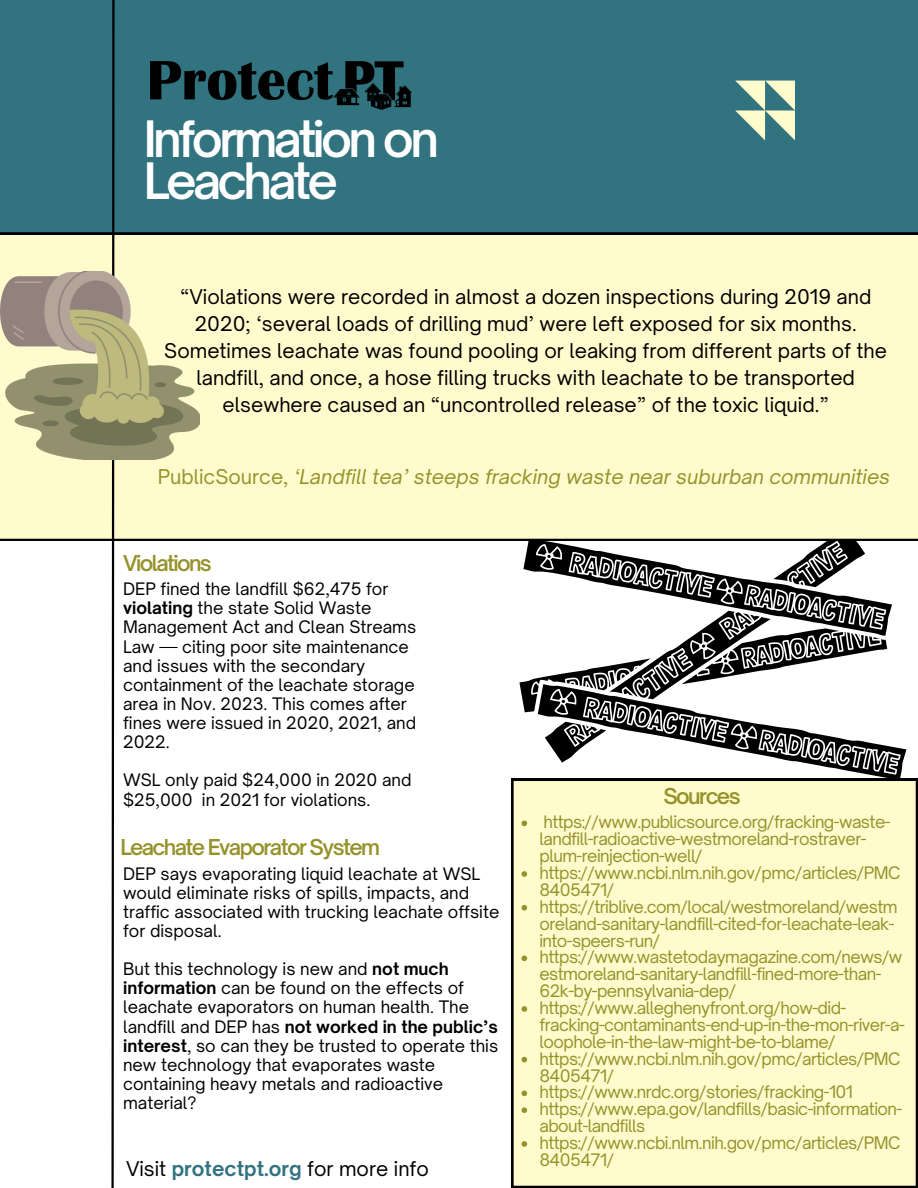
<style>
.page{position:relative;width:918px;height:1188px;background:#fff}
.page>*{position:absolute;margin:0;border:0;box-sizing:border-box;transform-origin:0 0}
.t1{font:600 48px/42.3px "Open Sauce One";letter-spacing:-.075em;color:#fff}
.t2{font:600 21px "Open Sauce One";letter-spacing:-.075em;color:#96922b}
.t3{font:19.5px/27px "Open Sauce One";color:#000001;text-align:center}
.t4{font:italic 19.5px "Open Sauce One";color:#96922b}
.t5{font:16.5px/16.8px "Open Sauce One";letter-spacing:-.035em;color:#96922b}
.t6{font:16.5px/19.2px "Open Sauce One";color:#000001}
.s1{font-style:normal}
.s2{font-weight:700}
.s3{font-weight:700;color:#31737f}
</style>
<div class="page">
<svg style="left:519px;top:541px;width:387px;height:238px"></svg>
<div style="left:0;top:234px;width:918px;height:307px;background:#fffbcc"></div>
<div style="left:0;top:0;width:918px;height:234px;background:#31737f"></div>
<svg style="left:110px;top:0;width:6px;height:1188px"></svg>
<svg style="left:735px;top:81px;width:60px;height:59px;background:#97b6a5"></svg>
<img style="left:150px;top:62px;width:261px;height:47px">
<img style="left:0;top:272px;width:199px;height:188px">
<div style="left:511px;top:779px;width:407px;height:409px;background:#fffbcc"></div>
<svg style="left:522px;top:821px;width:5px;height:5px"></svg>
<svg style="left:522px;top:871px;width:5px;height:6px"></svg>
<svg style="left:522px;top:905px;width:5px;height:6px"></svg>
<svg style="left:522px;top:956px;width:5px;height:5px"></svg>
<svg style="left:522px;top:1006px;width:5px;height:6px"></svg>
<svg style="left:522px;top:1057px;width:5px;height:5px"></svg>
<svg style="left:522px;top:1091px;width:5px;height:5px"></svg>
<svg style="left:522px;top:1107px;width:5px;height:6px"></svg>
<svg style="left:522px;top:1141px;width:5px;height:6px"></svg>
<p class="t1" style="left:144px;top:117px;width:297px">Information on<br>Leachate</p>
<h3 class="t3" style="left:164px;top:283px;width:724px">“Violations were recorded in almost a dozen inspections during 2019 and 2020; ‘several loads of drilling mud’ were left exposed for six months.<br>Sometimes leachate was found pooling or leaking from different parts of the landfill, and once, a hose filling trucks with leachate to be transported elsewhere caused an “uncontrolled release” of the toxic liquid.”</h3>
<h3 class="t4" style="left:158px;top:464px;width:734px"><span class="s1">PublicSource,</span> ‘Landfill tea’ steeps fracking waste near suburban communities</h3>
<p class="t2" style="left:123px;top:550px;width:90px">Violations</p>
<p class="t6" style="left:123px;top:579px;width:295px">DEP fined the landfill $62,475 for <span class="s2">violating</span> the state Solid Waste<br>Management Act and Clean Streams<br>Law — citing poor site maintenance and issues with the secondary containment of the leachate storage area in Nov. 2023. This comes after fines were issued in 2020, 2021, and<br>2022.</p>
<p class="t6" style="left:123px;top:771px;width:290px">WSL only paid $24,000 in 2020 and $25,000 in 2021 for violations.</p>
<p class="t2" style="left:120px;top:834px;width:261px">Leachate Evaporator System</p>
<p class="t6" style="left:123px;top:864px;width:378px">DEP says evaporating liquid leachate at WSL would eliminate risks of spills, impacts, and traffic associated with trucking leachate offsite for disposal.</p>
<p class="t6" style="left:123px;top:959px;width:377px">But this technology is new and <span class="s2">not much information</span> can be found on the effects of leachate evaporators on human health. The landfill and DEP has <span class="s2">not worked in the public’s interest</span>, so can they be trusted to operate this new technology that evaporates waste containing heavy metals and radioactive material?</p>
<p class="t3" style="left:126px;top:1155px;width:304px">Visit <span class="s3">protectpt.org</span> for more info</p>
<p class="t2" style="left:663px;top:783px;width:79px">Sources</p>
<p class="t5" style="left:539px;top:814px;width:353px">https://www.publicsource.org/fracking-waste&shy;landfill-radioactive-westmoreland-rostraver&shy;plum-reinjection-well/</p>
<p class="t5" style="left:539px;top:864px;width:363px">https://www.ncbi.nlm.nih.gov/pmc/articles/PMC<br>8405471/</p>
<p class="t5" style="left:539px;top:898px;width:360px">https://triblive.com/local/westmoreland/westm oreland-sanitary-landfill-cited-for-leachate-leak&shy;into-speers-run/</p>
<p class="t5" style="left:539px;top:949px;width:365px">https://www.wastetodaymagazine.com/news/w estmoreland-sanitary-landfill-fined-more-than-<br>62k-by-pennsylvania-dep/</p>
<h2 class="t5" style="left:539px;top:999px;width:367px">https://www.alleghenyfront.org/how-did&shy;fracking-contaminants-end-up-in-the-mon-river-a&shy;loophole-in-the-law-might-be-to-blame/</h2>
<p class="t5" style="left:539px;top:1050px;width:363px">https://www.ncbi.nlm.nih.gov/pmc/articles/PMC<br>8405471/</p>
<p class="t5" style="left:539px;top:1084px;width:315px">https://www.nrdc.org/stories/fracking-101</p>
<p class="t5" style="left:539px;top:1101px;width:364px">https://www.epa.gov/landfills/basic-information&shy;about-landfills</p>
<p class="t5" style="left:539px;top:1134px;width:363px">https://www.ncbi.nlm.nih.gov/pmc/articles/PMC<br>8405471/</p>
</div>
